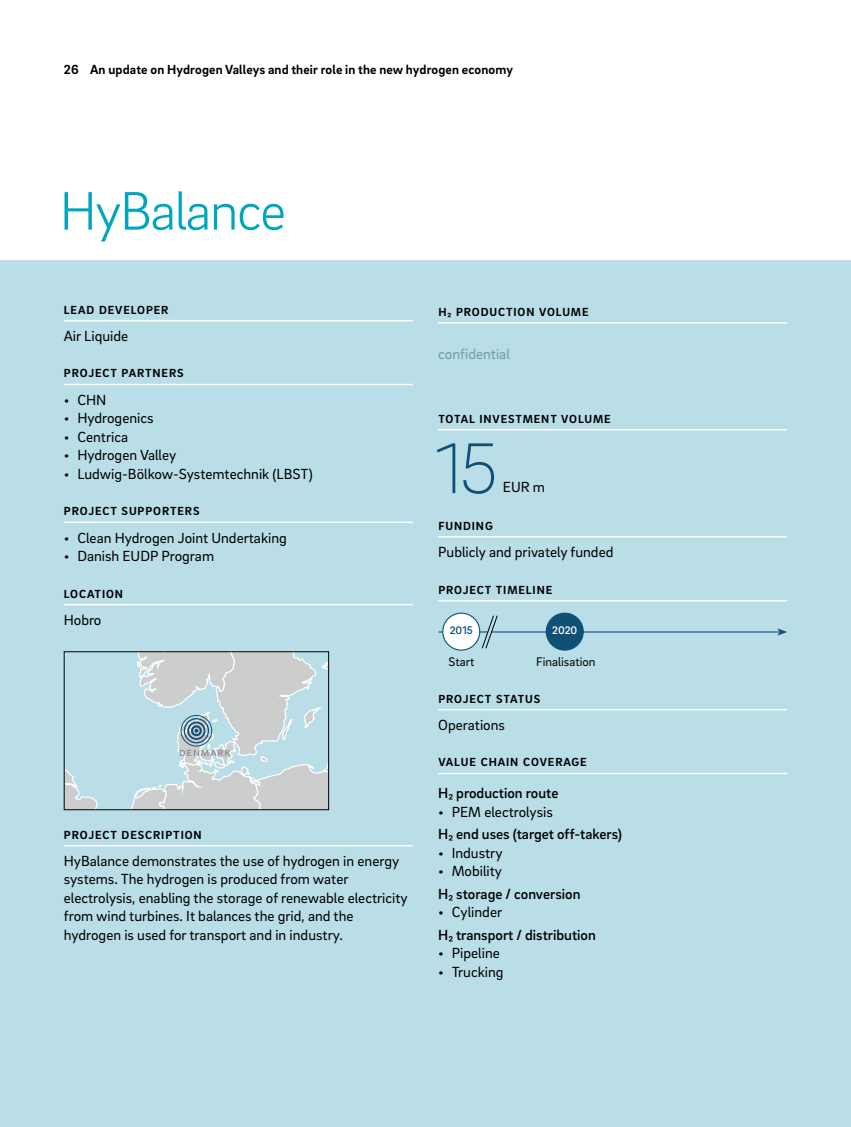
<style>
.page{position:relative;width:851px;height:1127px;background:#fff}
.page>*{position:absolute;margin:0;border:0;box-sizing:border-box;transform-origin:0 0}
.t1{font:200 73.5px "Brix Sans";color:#115075}
.t2{font:300 55.5px "Brix Sans";letter-spacing:-.03em;color:#00a6c0}
.t3{font:15px/18.5px "Brix Sans";color:#000}
.t4{font:500 15px "Brix Sans";color:#000}
.t5{font:15px "Brix Sans";color:#6e9daf}
.t6{font:700 13.5px "Brix Sans";letter-spacing:.01em;color:#000}
.t7{font:12.75px "Brix Sans";color:#000}
.t8{font:700 12px "Brix Sans";letter-spacing:.075em;color:#000}
.t9{font:12px "Brix Sans";letter-spacing:.075em;color:#818583}
.t10{font:500 11.25px "Brix Sans";color:#115075}
.t11{font:500 11.25px "Brix Sans";color:#fff}
</style>
<div class="page">
<div style="left:0;top:260px;width:850px;height:867px;background:#badee8"></div>
<hr style="left:850px;top:260px;width:1px;height:867px;background:#badee8">
<hr style="left:64px;top:320px;width:348px;height:1px;background:#fff">
<hr style="left:64px;top:384px;width:348px;height:1px;background:#fff">
<hr style="left:64px;top:521px;width:348px;height:2px;background:#fff">
<hr style="left:64px;top:604px;width:348px;height:1px;background:#fff">
<hr style="left:64px;top:845px;width:348px;height:1px;background:#fff">
<svg style="left:64px;top:652px;width:264px;height:158px"></svg>
<hr style="left:438px;top:322px;width:349px;height:1px;background:#fff">
<hr style="left:438px;top:429px;width:349px;height:1px;background:#fff">
<hr style="left:438px;top:536px;width:349px;height:1px;background:#fff">
<hr style="left:438px;top:600px;width:349px;height:1px;background:#fff">
<hr style="left:438px;top:709px;width:349px;height:1px;background:#fff">
<hr style="left:438px;top:773px;width:349px;height:1px;background:#fff">
<hr style="left:439px;top:631px;width:340px;height:1px;background:#115075">
<svg style="left:777px;top:628px;width:10px;height:8px"></svg>
<div style="left:442px;top:613px;width:37px;height:37px;background:#fff;border-radius:50%"></div>
<div style="left:442px;top:612px;width:38px;height:39px;border:1px solid #115075;border-radius:50%"></div>
<div style="left:546px;top:613px;width:37px;height:37px;background:#115075;border-radius:50%"></div>
<div style="left:545px;top:612px;width:38px;height:39px;border:1px solid #115075;border-radius:50%"></div>
<svg style="left:481px;top:615px;width:17px;height:34px"></svg>
<p class="t6" style="left:64px;top:60px;width:450px">26 An update on Hydrogen Valleys and their role in the new hydrogen economy</p>
<h2 class="t2" style="left:60px;top:175px;width:228px">HyBalance</h2>
<p class="t8" style="left:64px;top:302px;width:106px">LEAD DEVELOPER</p>
<p class="t3" style="left:64px;top:326px;width:66px">Air Liquide</p>
<p class="t8" style="left:64px;top:365px;width:121px">PROJECT PARTNERS</p>
<p class="t3" style="left:64px;top:390px;width:44px">• CHN</p>
<p class="t3" style="left:64px;top:408px;width:91px">• Hydrogenics</p>
<p class="t3" style="left:64px;top:427px;width:66px">• Centrica</p>
<p class="t3" style="left:64px;top:445px;width:114px">• Hydrogen Valley</p>
<p class="t3" style="left:64px;top:464px;width:250px">• Ludwig-Bölkow-Systemtechnik (LBST)</p>
<p class="t8" style="left:64px;top:503px;width:137px">PROJECT SUPPORTERS</p>
<p class="t3" style="left:64px;top:528px;width:224px">• Clean Hydrogen Joint Undertaking</p>
<p class="t3" style="left:64px;top:546px;width:152px">• Danish EUDP Program</p>
<p class="t8" style="left:64px;top:586px;width:61px">LOCATION</p>
<p class="t3" style="left:64px;top:610px;width:39px">Hobro</p>
<p class="t9" style="left:179px;top:744px;width:53px">denmark</p>
<p class="t8" style="left:64px;top:827px;width:139px">PROJECT DESCRIPTION</p>
<p class="t3" style="left:64px;top:851px;width:345px">HyBalance demonstrates the use of hydrogen in energy systems. The hydrogen is produced from water electrolysis, enabling the storage of renewable electricity from wind turbines. It balances the grid, and the hydrogen is used for transport and in industry.</p>
<p class="t8" style="left:438px;top:304px;width:152px">H₂ PRODUCTION VOLUME</p>
<p class="t5" style="left:438px;top:344px;width:73px">confidential</p>
<p class="t8" style="left:438px;top:411px;width:174px">TOTAL INVESTMENT VOLUME</p>
<h1 class="t1" style="left:435px;top:422px;width:65px">15</h1>
<p class="t3" style="left:503px;top:477px;width:44px">EUR m</p>
<p class="t8" style="left:438px;top:518px;width:56px">FUNDING</p>
<p class="t3" style="left:438px;top:542px;width:177px">Publicly and privately funded</p>
<p class="t8" style="left:438px;top:582px;width:115px">PROJECT TIMELINE</p>
<p class="t10" style="left:449px;top:623px;width:25px">2015</p>
<p class="t11" style="left:552px;top:623px;width:27px">2020</p>
<p class="t7" style="left:448px;top:654px;width:27px">Start</p>
<p class="t7" style="left:536px;top:654px;width:61px">Finalisation</p>
<p class="t8" style="left:438px;top:691px;width:103px">PROJECT STATUS</p>
<p class="t3" style="left:438px;top:715px;width:68px">Operations</p>
<p class="t8" style="left:438px;top:754px;width:150px">VALUE CHAIN COVERAGE</p>
<p class="t4" style="left:438px;top:783px;width:122px">H₂ production route</p>
<p class="t3" style="left:438px;top:802px;width:116px">• PEM electrolysis</p>
<p class="t4" style="left:438px;top:824px;width:185px">H₂ end uses (target off-takers)</p>
<p class="t3" style="left:438px;top:843px;width:66px">• Industry</p>
<p class="t3" style="left:438px;top:861px;width:65px">• Mobility</p>
<p class="t4" style="left:438px;top:884px;width:144px">H₂ storage / conversion</p>
<p class="t3" style="left:438px;top:902px;width:65px">• Cylinder</p>
<p class="t4" style="left:438px;top:925px;width:159px">H₂ transport / distribution</p>
<p class="t3" style="left:438px;top:943px;width:63px">• Pipeline</p>
<p class="t3" style="left:438px;top:962px;width:67px">• Trucking</p>
</div>
